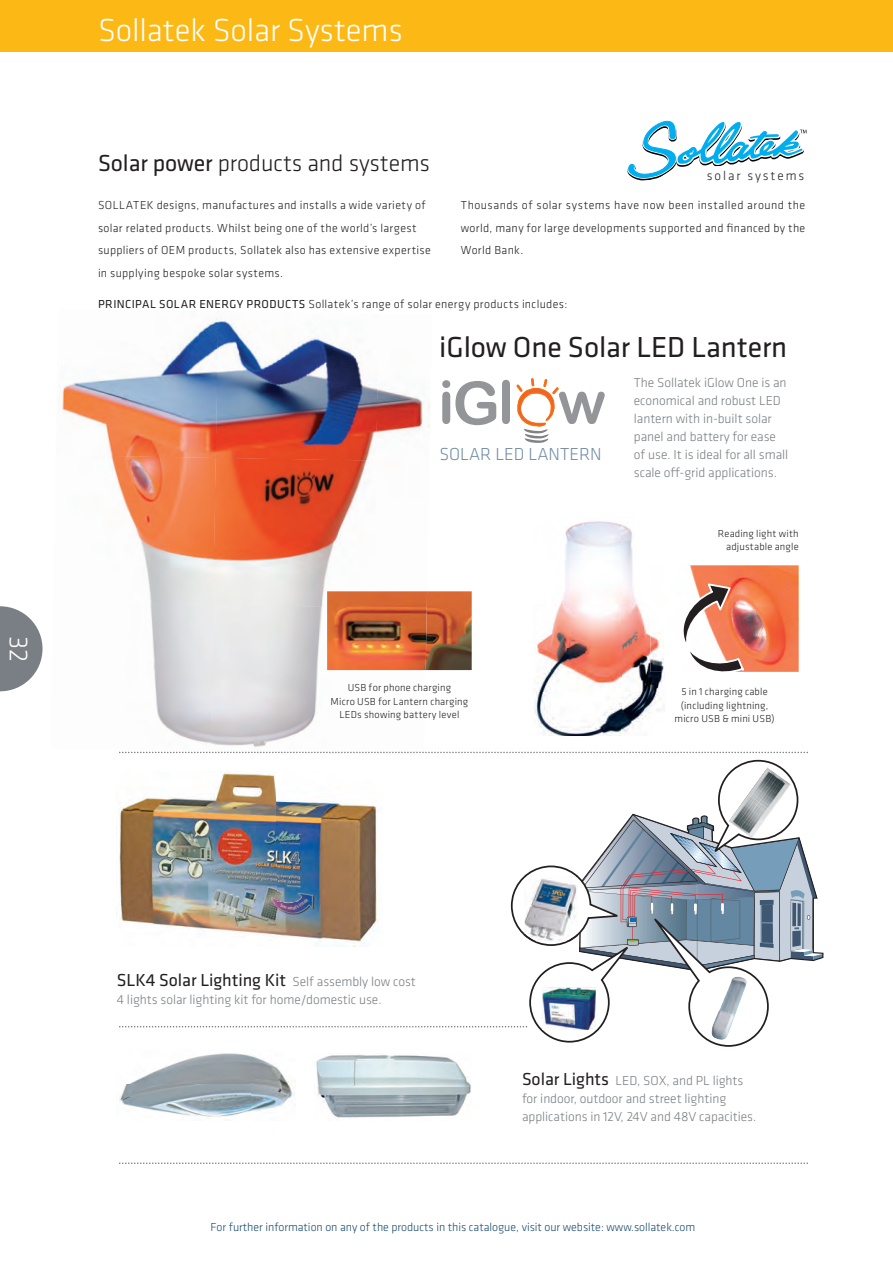
<style>
.page{position:relative;width:893px;height:1263px;background:#fff}
.page>*{position:absolute;margin:0;border:0;box-sizing:border-box;transform-origin:0 0}
.t1{font:300 33px "Klavika";letter-spacing:-.005em;color:#fff}
.t2{font:30px "Klavika";letter-spacing:-.005em;color:#231f20}
.t3{font:300 27px "Klavika";color:#fff}
.t4{font:300 24px "Klavika";letter-spacing:-.005em;color:#231f20}
.t5{font:18px "Klavika";letter-spacing:-.005em;color:#231f20}
.t6{font:300 18px "Klavika";color:#738ca5}
.t7{font:300 13.5px/18px "Klavika";letter-spacing:-.005em;color:#797f84}
.t8{font:300 13.2px "Klavika";letter-spacing:.145em;color:#231f20}
.t9{font:300 12px/22.5px "Klavika";letter-spacing:.03em;color:#231f20}
.t10{font:300 12px "Klavika";letter-spacing:-.005em;color:#1b4d6d}
.t11{font:11.55px "Myriad Pro";letter-spacing:.1em;color:#000001}
.t12{font:300 10.5px/13.5px "Klavika";letter-spacing:.015em;color:#231f20;text-align:center}
.s1{font-weight:400}
.s2{font-weight:300;font-size:13.5px;color:#797f84}
.s3{font-weight:400;font-size:18px;color:#231f20}
</style>
<div class="page">
<div style="left:0;top:0;width:893px;height:51px;background:#fcb814"></div>
<img style="left:119px;top:1053px;width:176px;height:64px">
<img style="left:316px;top:1055px;width:156px;height:65px">
<svg style="left:0;top:606px;width:43px;height:85px"></svg>
<svg style="left:119px;top:760px;width:704px;height:287px"></svg>
<svg style="left:119px;top:1162px;width:689px;height:2px"></svg>
<img style="left:119px;top:771px;width:264px;height:175px">
<svg style="left:627px;top:120px;width:180px;height:61px"></svg>
<img style="left:60px;top:318px;width:156px;height:137px">
<img style="left:216px;top:318px;width:157px;height:140px">
<img style="left:373px;top:388px;width:57px;height:62px">
<img style="left:110px;top:455px;width:106px;height:147px">
<img style="left:213px;top:458px;width:156px;height:147px">
<img style="left:119px;top:602px;width:94px;height:150px">
<img style="left:210px;top:605px;width:161px;height:149px">
<svg style="left:119px;top:752px;width:689px;height:1px"></svg>
<img style="left:689px;top:565px;width:110px;height:107px">
<svg style="left:683px;top:582px;width:62px;height:90px"></svg>
<img style="left:533px;top:521px;width:89px;height:215px">
<img style="left:622px;top:525px;width:15px;height:79px">
<img style="left:622px;top:604px;width:43px;height:128px">
<img style="left:650px;top:607px;width:15px;height:65px">
<img style="left:327px;top:591px;width:145px;height:79px">
<svg style="left:442px;top:380px;width:54px;height:45px"></svg>
<svg style="left:502px;top:378px;width:103px;height:65px"></svg>
<h3 class="t3" style="left:29px;top:636px;width:28px;rotate:90deg">32</h3>
<h1 class="t1" style="left:98px;top:18px;width:306px">Sollatek Solar Systems</h1>
<h3 class="t4" style="left:98px;top:154px;width:334px"><span class="s1">Solar power</span> products and systems</h3>
<p class="t8" style="left:707px;top:170px;width:99px">solar systems</p>
<p class="t11" style="left:683px;top:171px;width:123px">the power to protect</p>
<p class="t9" style="left:98px;top:195px;width:334px">SOLLATEK designs, manufactures and installs a wide variety of solar related products. Whilst being one of the world’s largest suppliers of OEM products, Sollatek also has extensive expertise in supplying bespoke solar systems.</p>
<p class="t9" style="left:461px;top:195px;width:346px;text-align:justify">Thousands of solar systems have now been installed around the world, many for large developments supported and financed by the World Bank.</p>
<p class="t9" style="left:98px;top:293px;width:471px"><span class="s1">PRINCIPAL SOLAR ENERGY PRODUCTS</span> Sollatek’s range of solar energy products includes:</p>
<h2 class="t2" style="left:439px;top:335px;width:349px">iGlow One Solar LED Lantern</h2>
<h3 class="t6" style="left:439px;top:447px;width:164px">SOLAR LED LANTERN</h3>
<p class="t7" style="left:634px;top:375px;width:156px">The Sollatek iGlow One is an economical and robust LED lantern with in-built solar panel and battery for ease of use. It is ideal for all small scale off-grid applications.</p>
<p class="t12" style="left:718px;top:527px;width:82px;text-align:right">Reading light with adjustable angle</p>
<p class="t12" style="left:331px;top:682px;width:139px">USB for phone charging<br>Micro USB for Lantern charging<br>LEDs showing battery level</p>
<p class="t12" style="left:675px;top:686px;width:101px">5 in 1 charging cable (including lightning, micro USB &amp; mini USB)</p>
<h3 class="t5" style="left:117px;top:973px;width:301px">SLK4 Solar Lighting Kit <span class="s2">Self assembly low cost</span></h3>
<p class="t7" style="left:117px;top:992px;width:266px">4 lights solar lighting kit for home/domestic use.</p>
<p class="t7" style="left:522px;top:1073px;width:236px"><span class="s3">Solar Lights</span> LED, SOX, and PL lights for indoor, outdoor and street lighting applications in 12V, 24V and 48V capacities.</p>
<p class="t10" style="left:211px;top:1222px;width:486px">For further information on any of the products in this catalogue, visit our website: www.sollatek.com</p>
</div>
